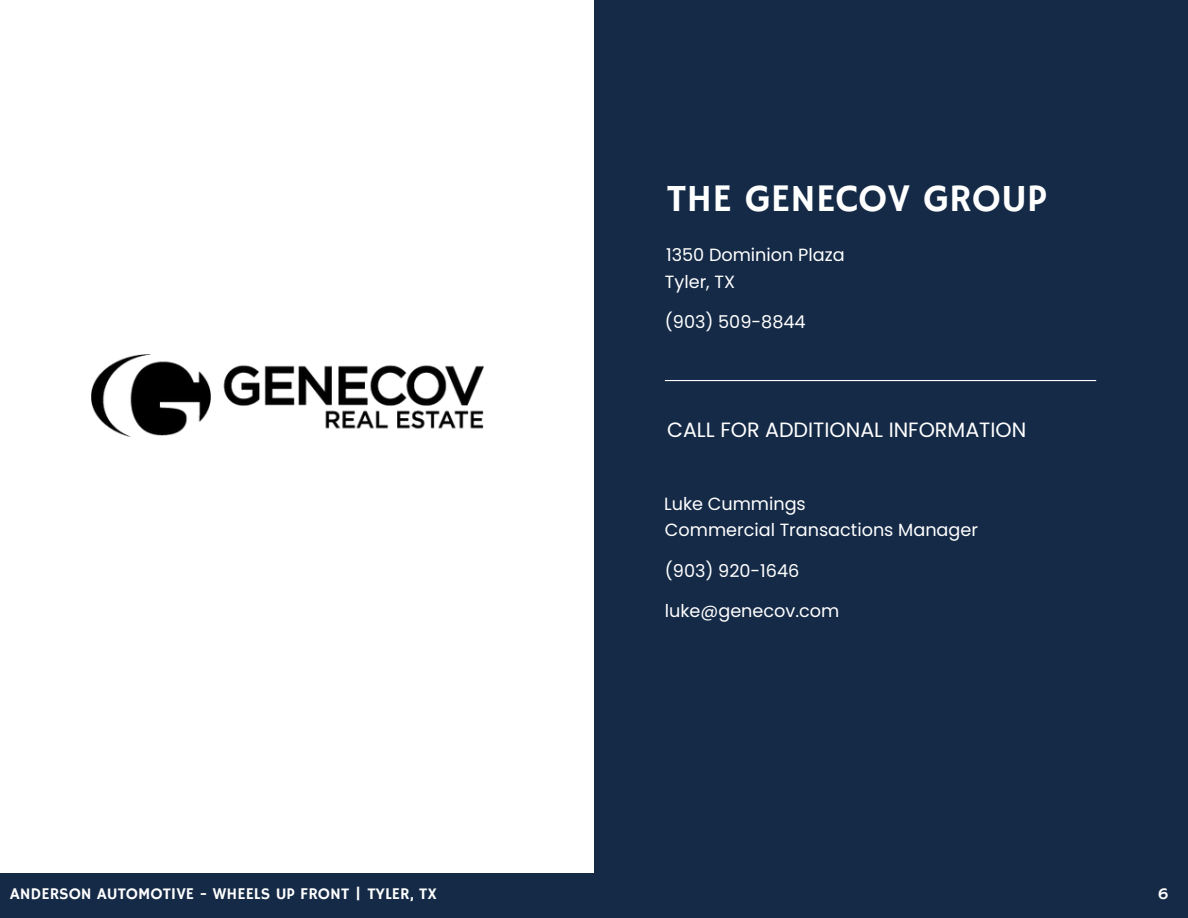
<style>
.page{position:relative;width:1188px;height:918px;background:#fff}
.page>*{position:absolute;margin:0;border:0;box-sizing:border-box;transform-origin:0 0}
.t1{font:39px "Hammersmith One";color:#fff}
.t2{font:20.7px "Poppins";color:#fff}
.t3{font:17.7px "Poppins";color:#fff}
.t4{font:16.35px "Hammersmith One";color:#fff}
</style>
<div class="page">
<div style="left:594px;top:0;width:594px;height:918px;background:#152a47"></div>
<img style="left:92px;top:355px;width:391px;height:82px">
<div style="left:0;top:874px;width:1188px;height:44px;background:#152a47"></div>
<hr style="left:665px;top:380px;width:431px;height:1px;background:#fff">
<p class="t1" style="left:667px;top:176px;width:381px">THE GENECOV GROUP</p>
<p class="t3" style="left:666px;top:242px;width:180px">1350 Dominion Plaza</p>
<p class="t3" style="left:665px;top:269px;width:72px">Tyler, TX</p>
<h2 class="t3" style="left:665px;top:310px;width:142px">(903) 509-8844</h2>
<h1 class="t2" style="left:667px;top:415px;width:361px">CALL FOR ADDITIONAL INFORMATION</h1>
<p class="t3" style="left:664px;top:491px;width:143px">Luke Cummings</p>
<p class="t3" style="left:665px;top:518px;width:315px">Commercial Transactions Manager</p>
<p class="t3" style="left:665px;top:558px;width:136px">(903) 920-1646</p>
<p class="t3" style="left:665px;top:598px;width:176px">luke@genecov.com</p>
<p class="t4" style="left:10px;top:884px;width:428px">ANDERSON AUTOMOTIVE - WHEELS UP FRONT | TYLER, TX</p>
<p class="t4" style="left:1158px;top:884px;width:12px">46</p>
</div>
